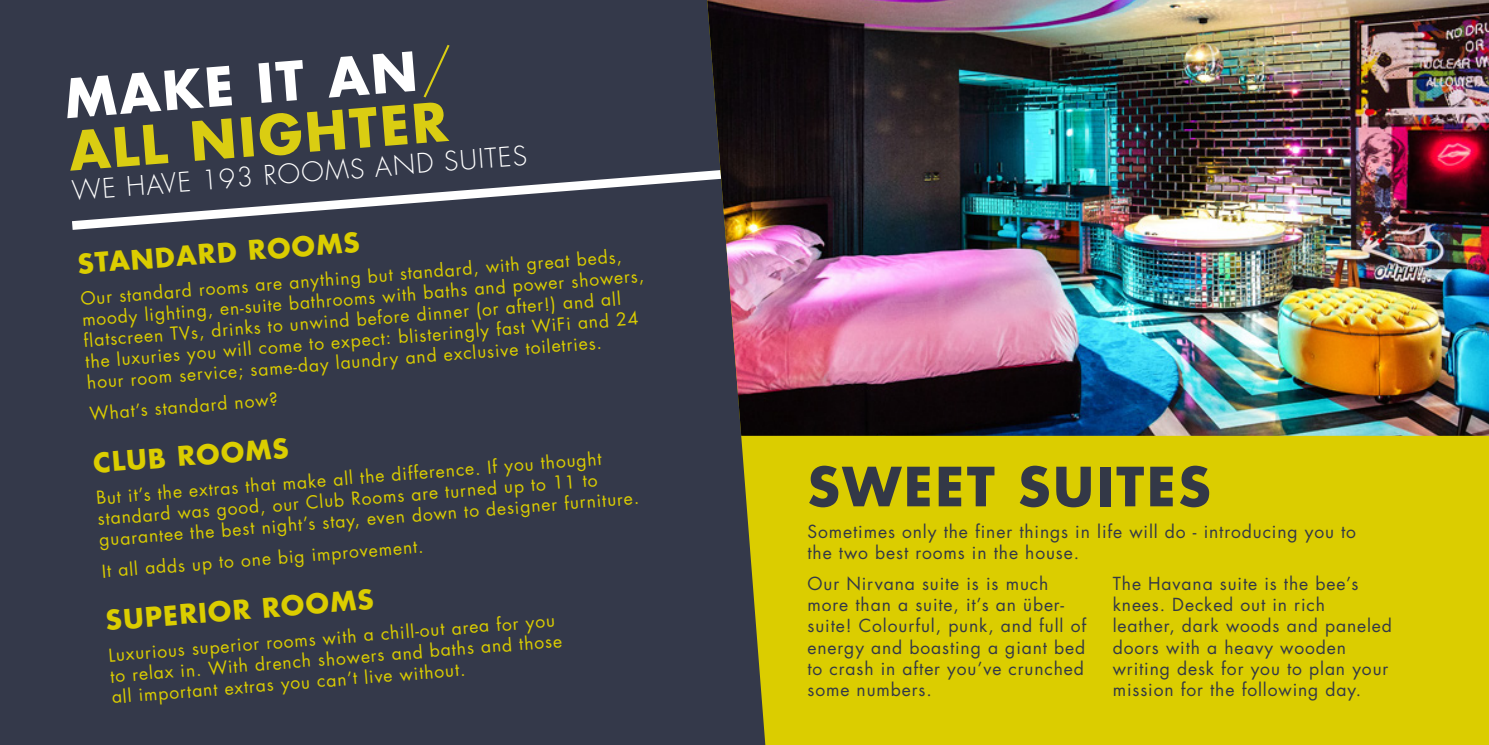
<style>
.page{position:relative;width:1489px;height:745px;background:#fff}
.page>*{position:absolute;margin:0;border:0;box-sizing:border-box;transform-origin:0 0}
.t1{font:700 52.5px/52.7px "Futura TR";color:#dacd12}
.t2{font:700 52.5px "Futura TR";letter-spacing:.05em;color:#333847}
.t3{font:700 26.25px "Futura TR";color:#dbcd00}
.t4{font:300 26.25px "Futura TR";color:#fff}
.t5{font:17.5px/21px "Futura TR";color:#dbcd00}
.t6{font:17.5px/21px "Futura TR";letter-spacing:.05em;color:#333847}
.s1{color:#fff}
.s2{font-weight:300}
</style>
<div class="page">
<div style="left:0;top:0;width:1488px;height:744px;background:#34394a"></div>
<svg style="left:72px;top:171px;width:635px;height:59px"></svg>
<div style="left:741px;top:435px;width:747px;height:309px;background:#dbcd00"></div>
<img style="left:707px;top:0;width:781px;height:435px">
<h1 class="t1" style="left:62px;top:73px;width:391px;rotate:-5deg"><span class="s1">MAKE IT AN</span><span class="s2">/<br></span>ALL NIGHTER</h1>
<h2 class="t4" style="left:71px;top:177px;width:458px;rotate:-5deg">WE HAVE 193 ROOMS AND SUITES</h2>
<h2 class="t3" style="left:76px;top:247px;width:284px;rotate:-5deg">STANDARD ROOMS</h2>
<p class="t5" style="left:79px;top:291px;width:565px;rotate:-5deg">Our standard rooms are anything but standard, with great beds, moody lighting, en-suite bathrooms with baths and power showers, flatscreen TVs, drinks to unwind before dinner (or after!) and all the luxuries you will come to expect: blisteringly fast WiFi and 24 hour room service; same-day laundry and exclusive toiletries.</p>
<p class="t5" style="left:89px;top:404px;width:190px;rotate:-5deg">What’s standard now?</p>
<h2 class="t3" style="left:92px;top:446px;width:197px;rotate:-5deg">CLUB ROOMS</h2>
<p class="t5" style="left:95px;top:489px;width:542px;rotate:-5deg">But it’s the extras that make all the difference. If you thought standard was good, our Club Rooms are turned up to 11 to guarantee the best night’s stay, even down to designer furniture.</p>
<p class="t5" style="left:101px;top:562px;width:324px;rotate:-5deg">It all adds up to one big improvement.</p>
<h2 class="t3" style="left:104px;top:603px;width:270px;rotate:-5deg">SUPERIOR ROOMS</h2>
<p class="t5" style="left:107px;top:646px;width:455px;rotate:-5deg">Luxurious superior rooms with a chill-out area for you to relax in. With drench showers and baths and those all important extras you can’t live without.</p>
<h1 class="t2" style="left:807px;top:451px;width:404px">SWEET SUITES</h1>
<p class="t6" style="left:807px;top:520px;width:550px">Sometimes only the finer things in life will do - introducing you to the two best rooms in the house.</p>
<p class="t6" style="left:807px;top:573px;width:280px">Our Nirvana suite is is much more than a suite, it’s an über&shy;suite! Colourful, punk, and full of energy and boasting a giant bed to crash in after you’ve crunched some numbers.</p>
<p class="t6" style="left:1112px;top:573px;width:281px">The Havana suite is the bee’s knees. Decked out in rich<br>leather, dark woods and paneled doors with a heavy wooden writing desk for you to plan your mission for the following day.</p>
</div>
